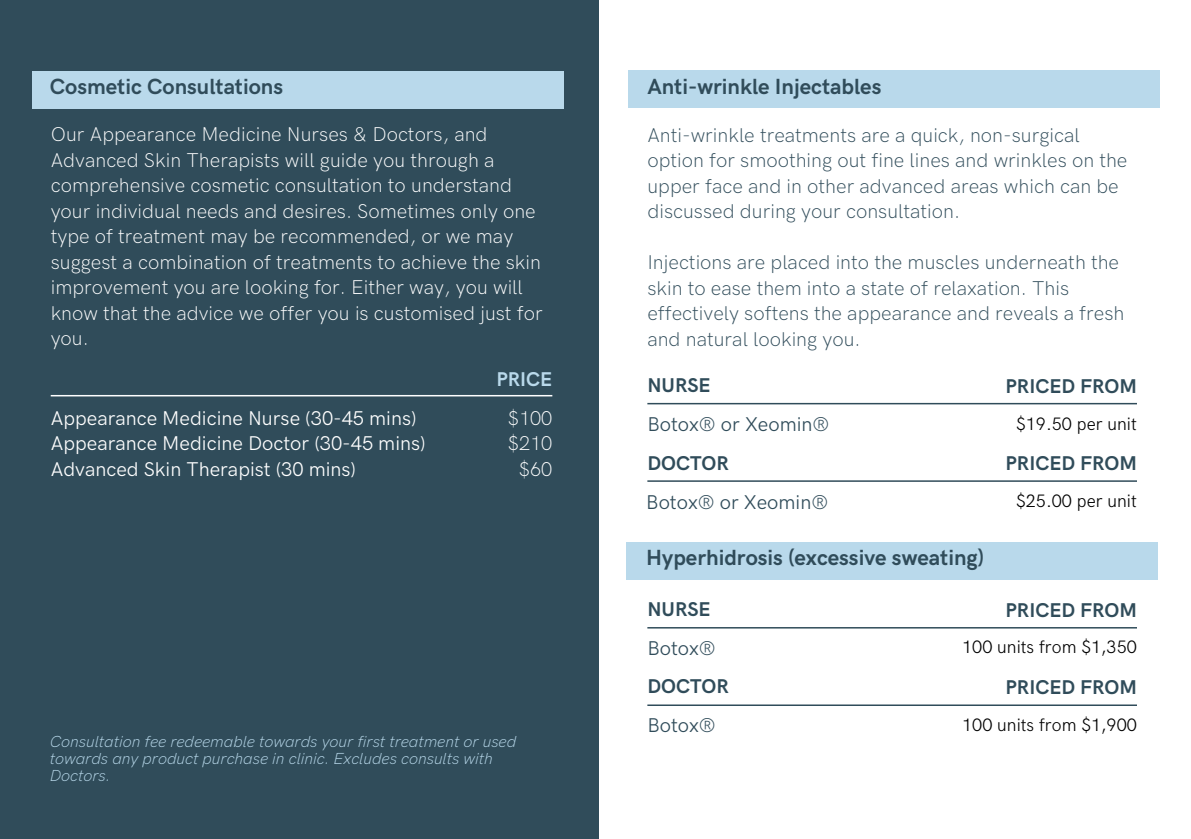
<style>
.page{position:relative;width:1191px;height:839px;background:#fff}
.page>*{position:absolute;margin:0;border:0;box-sizing:border-box;transform-origin:0 0}
.t1{font:700 22px "HK Grotesk";color:#304c5a}
.t2{font:700 22px "HK Grotesk Pro";color:#304c5a}
.t3{font:300 20px/25.6px "HK Grotesk Pro";color:#fff}
.t4{font:300 20px/25.6px "HK Grotesk Pro";color:#304c5a}
.t5{font:20px/25.6px "HK Grotesk Pro";color:#fff}
.t6{font:20px "HK Grotesk Pro";color:#304c5a}
.t7{font:700 20px "HK Grotesk Pro";color:#304c5a}
.t8{font:700 20px "HK Grotesk";color:#304c5a}
.t9{font:700 20px "HK Grotesk Pro";color:#b9d9eb}
.t10{font:300 18px "HK Grotesk";color:#000}
.t11{font:italic 300 16px/17.4px "HK Grotesk Pro";color:#b9d9eb}
</style>
<div class="page">
<div style="left:0;top:0;width:599px;height:838px;background:#304c5a"></div>
<div style="left:32px;top:71px;width:532px;height:37px;background:#b9d9eb"></div>
<hr style="left:51px;top:395px;width:501px;height:1px;background:#fff">
<div style="left:628px;top:70px;width:531px;height:38px;background:#b9d9eb"></div>
<hr style="left:647px;top:403px;width:490px;height:1px;background:#304c5a">
<hr style="left:647px;top:480px;width:490px;height:2px;background:#304c5a">
<div style="left:626px;top:542px;width:532px;height:37px;background:#b9d9eb"></div>
<hr style="left:647px;top:627px;width:490px;height:1px;background:#304c5a">
<hr style="left:647px;top:704px;width:490px;height:2px;background:#304c5a">
<h2 class="t2" style="left:50px;top:74px;width:235px">Cosmetic Consultations</h2>
<h1 class="t3" style="left:51px;top:122px;width:494px">Our Appearance Medicine Nurses &amp; Doctors, and Advanced Skin Therapists will guide you through a comprehensive cosmetic consultation to understand your individual needs and desires. Sometimes only one type of treatment may be recommended, or we may suggest a combination of treatments to achieve the skin improvement you are looking for. Either way, you will know that the advice we offer you is customised just for you.</h1>
<p class="t9" style="left:496px;top:368px;width:57px">PRICE</p>
<h3 class="t5" style="left:51px;top:406px;width:376px">Appearance Medicine Nurse (30-45 mins)<br>Appearance Medicine Doctor (30-45 mins)<br>Advanced Skin Therapist (30 mins)</h3>
<h3 class="t3" style="left:508px;top:406px;width:46px;text-align:center">$100 $210 $60</h3>
<h3 class="t11" style="left:50px;top:733px;width:468px">Consultation fee redeemable towards your first treatment or used towards any product purchase in clinic. Excludes consults with<br>Doctors.</h3>
<h3 class="t1" style="left:647px;top:74px;width:236px">Anti-wrinkle Injectables</h3>
<h3 class="t4" style="left:647px;top:123px;width:482px">Anti-wrinkle treatments are a quick, non-surgical option for smoothing out fine lines and wrinkles on the upper face and in other advanced areas which can be discussed during your consultation.</h3>
<h4 class="t4" style="left:647px;top:250px;width:479px">Injections are placed into the muscles underneath the skin to ease them into a state of relaxation. This effectively softens the appearance and reveals a fresh and natural looking you.</h4>
<h3 class="t8" style="left:647px;top:374px;width:65px">NURSE</h3>
<h1 class="t7" style="left:1006px;top:374px;width:133px">PRICED FROM</h1>
<h2 class="t6" style="left:647px;top:413px;width:183px">Botox® or Xeomin®</h2>
<h1 class="t10" style="left:1016px;top:413px;width:122px">$19.50 per unit</h1>
<h4 class="t8" style="left:647px;top:451px;width:83px">DOCTOR</h4>
<h1 class="t7" style="left:1006px;top:452px;width:133px">PRICED FROM</h1>
<h3 class="t6" style="left:646px;top:490px;width:183px">Botox® or Xeomin®</h3>
<h1 class="t10" style="left:1016px;top:491px;width:122px">$25.00 per unit</h1>
<h4 class="t1" style="left:646px;top:545px;width:339px">Hyperhidrosis (excessive sweating)</h4>
<h2 class="t8" style="left:647px;top:598px;width:65px">NURSE</h2>
<h1 class="t10" style="left:962px;top:637px;width:176px">100 units from $1,350</h1>
<h1 class="t7" style="left:1006px;top:598px;width:133px">PRICED FROM</h1>
<h3 class="t6" style="left:647px;top:637px;width:70px">Botox®</h3>
<h4 class="t8" style="left:647px;top:675px;width:83px">DOCTOR</h4>
<h3 class="t6" style="left:647px;top:714px;width:70px">Botox®</h3>
<h1 class="t7" style="left:1006px;top:676px;width:133px">PRICED FROM</h1>
<h1 class="t10" style="left:962px;top:714px;width:176px">100 units from $1,900</h1>
</div>
